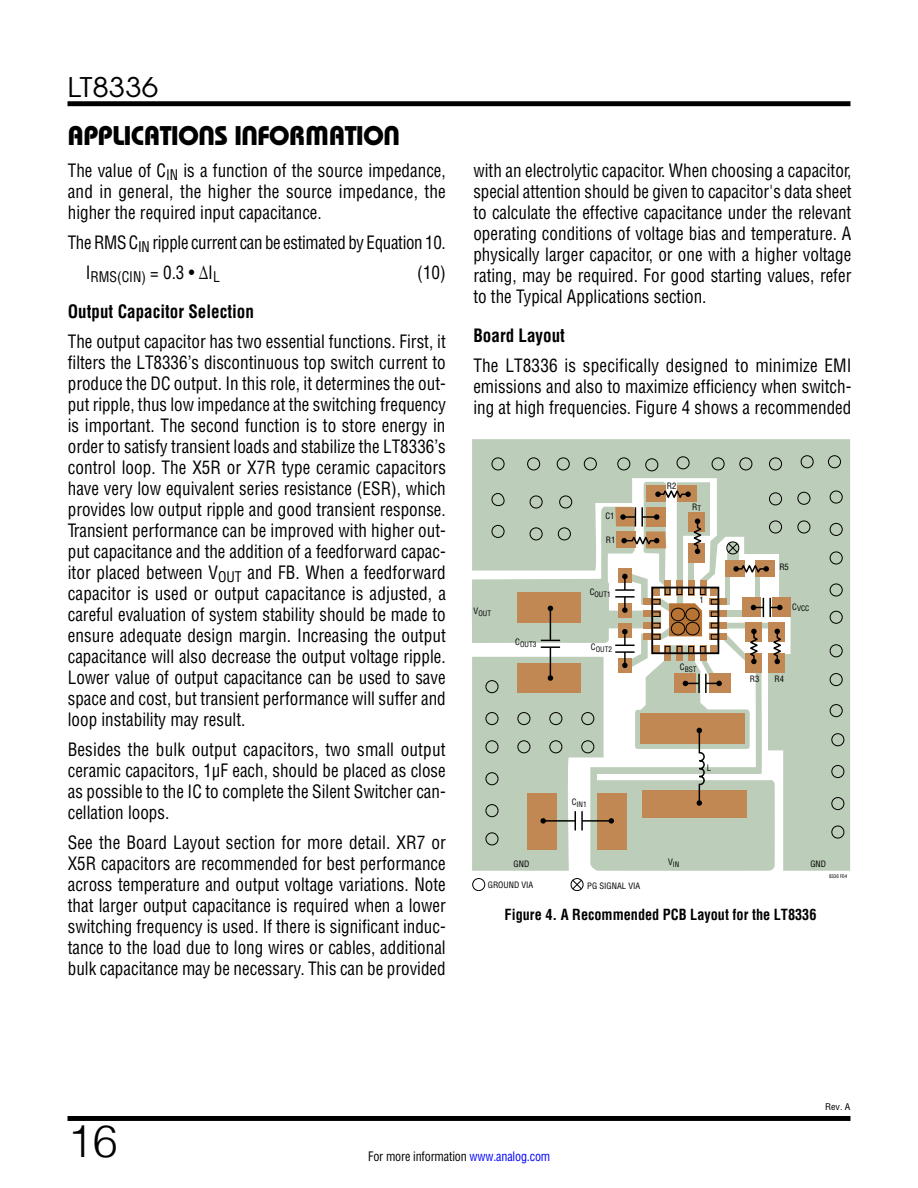
<style>
.page{position:relative;width:918px;height:1188px;background:#fff}
.page>*{position:absolute;margin:0;border:0;box-sizing:border-box;transform-origin:0 0}
.t1{font:300 45px "Helvetica";color:#000}
.t2{font:27px "Linear Bauhaus";letter-spacing:-.02em;color:#000}
.t3{font:27px "Avant Garde";color:#000;scale:1.1 1}
.t4{font:18px/21px "Linear Helv Cond";color:#000;text-align:justify;scale:.95 1}
.t5{font:18px/21px "Linear Helv Cond";color:#000;text-align:justify;scale:.96 1}
.t6{font:18px "Linear Helv Cond";color:#000;scale:.94 1}
.t7{font:700 18px "Linear Helv Cond";color:#000;scale:.95 1}
.t8{font:700 15px "Linear Helv Cond";color:#000;scale:.95 1}
.t9{font:14.4px "Linear Helv Cond";color:#000;scale:.95 1}
.t10{font:12.75px "Linear Helv Cond";letter-spacing:-.01em;color:#000;scale:.95 1}
.t11{font:9px "Linear Helv Cond";color:#000;scale:1.1 1}
.t12{font:8.55px "Linear Helv Cond";color:#000}
.t13{font:7.35px "Linear Helv Cond";color:#000}
.t14{font:4.95px "Linear Helv Cond";color:#000}
.s1{color:#00f}
</style>
<div class="page">
<div style="left:68px;top:101px;width:782px;height:5px;background:#000"></div>
<div style="left:68px;top:1116px;width:782px;height:5px;background:#000"></div>
<div style="left:472px;top:439px;width:378px;height:432px;background:#bccdb9"></div>
<div style="left:472px;top:878px;width:13px;height:13px;border:1px solid #000;border-radius:50%"></div>
<svg style="left:570px;top:878px;width:14px;height:13px"></svg>
<div style="left:492px;top:457px;width:12px;height:13px;border:1px solid #000;border-radius:50%"></div>
<div style="left:527px;top:457px;width:13px;height:13px;border:1px solid #000;border-radius:50%"></div>
<div style="left:557px;top:457px;width:13px;height:13px;border:1px solid #000;border-radius:50%"></div>
<div style="left:584px;top:457px;width:13px;height:13px;border:1px solid #000;border-radius:50%"></div>
<div style="left:617px;top:457px;width:13px;height:13px;border:1px solid #000;border-radius:50%"></div>
<div style="left:645px;top:458px;width:13px;height:13px;border:1px solid #000;border-radius:50%"></div>
<div style="left:677px;top:456px;width:13px;height:13px;border:1px solid #000;border-radius:50%"></div>
<div style="left:712px;top:457px;width:13px;height:13px;border:1px solid #000;border-radius:50%"></div>
<div style="left:739px;top:457px;width:13px;height:13px;border:1px solid #000;border-radius:50%"></div>
<div style="left:769px;top:457px;width:13px;height:13px;border:1px solid #000;border-radius:50%"></div>
<div style="left:798px;top:521px;width:12px;height:12px;border:1px solid #000;border-radius:50%"></div>
<div style="left:830px;top:523px;width:13px;height:13px;border:1px solid #000;border-radius:50%"></div>
<div style="left:830px;top:491px;width:13px;height:12px;border:1px solid #000;border-radius:50%"></div>
<div style="left:828px;top:455px;width:13px;height:13px;border:1px solid #000;border-radius:50%"></div>
<div style="left:830px;top:552px;width:13px;height:12px;border:1px solid #000;border-radius:50%"></div>
<div style="left:798px;top:492px;width:12px;height:13px;border:1px solid #000;border-radius:50%"></div>
<div style="left:801px;top:455px;width:13px;height:13px;border:1px solid #000;border-radius:50%"></div>
<div style="left:830px;top:584px;width:13px;height:12px;border:1px solid #000;border-radius:50%"></div>
<div style="left:830px;top:611px;width:13px;height:13px;border:1px solid #000;border-radius:50%"></div>
<div style="left:830px;top:644px;width:13px;height:13px;border:1px solid #000;border-radius:50%"></div>
<div style="left:830px;top:673px;width:13px;height:13px;border:1px solid #000;border-radius:50%"></div>
<div style="left:830px;top:704px;width:13px;height:13px;border:1px solid #000;border-radius:50%"></div>
<div style="left:831px;top:733px;width:13px;height:13px;border:1px solid #000;border-radius:50%"></div>
<div style="left:831px;top:765px;width:13px;height:13px;border:1px solid #000;border-radius:50%"></div>
<div style="left:831px;top:797px;width:13px;height:13px;border:1px solid #000;border-radius:50%"></div>
<div style="left:831px;top:826px;width:13px;height:12px;border:1px solid #000;border-radius:50%"></div>
<div style="left:772px;top:598px;width:19px;height:19px;background:#c18853"></div>
<div style="left:768px;top:653px;width:17px;height:20px;background:#c18853"></div>
<div style="left:768px;top:623px;width:17px;height:19px;background:#c18853"></div>
<svg style="left:472px;top:482px;width:312px;height:389px"></svg>
<div style="left:671px;top:608px;width:14px;height:13px;border:1px solid #000;border-radius:50%"></div>
<div style="left:671px;top:622px;width:14px;height:13px;border:1px solid #000;border-radius:50%"></div>
<div style="left:685px;top:608px;width:15px;height:13px;border:1px solid #000;border-radius:50%"></div>
<div style="left:686px;top:622px;width:14px;height:13px;border:1px solid #000;border-radius:50%"></div>
<h2 class="t3" style="left:68px;top:70px;width:84px">LT8336</h2>
<h2 class="t2" style="left:68px;top:119px;width:334px">APPLICATIONS INFORMATION</h2>
<p class="t4" style="left:68px;top:160px;width:399px">The value of C<sub>IN</sub> is a function of the source impedance, and in general, the higher the source impedance, the higher the required input capacitance.</p>
<p class="t6" style="left:68px;top:231px;width:404px">The RMS C<sub>IN</sub> ripple current can be estimated by Equation 10.</p>
<p class="t9" style="left:86px;top:268px;width:143px"><sup>I</sup>RMS(CIN) <sup>=</sup> <sup>0.3</sup> <sup>•</sup> <sup>∆I</sup>L</p>
<p class="t4" style="left:417px;top:262px;width:31px">(10)</p>
<p class="t7" style="left:68px;top:300px;width:198px">Output Capacitor Selection</p>
<p class="t4" style="left:68px;top:331px;width:400px">The output capacitor has two essential functions. First, it filters the LT8336’s discontinuous top switch current to produce the DC output. In this role, it determines the out&shy;put ripple, thus low impedance at the switching frequency is important. The second function is to store energy in order to satisfy transient loads and stabilize the LT8336’s control loop. The X5R or X7R type ceramic capacitors have very low equivalent series resistance (ESR), which provides low output ripple and good transient response.<br>Transient performance can be improved with higher out&shy;put capacitance and the addition of a feedforward capac&shy;itor placed between V<sub>OUT</sub> and FB. When a feedforward capacitor is used or output capacitance is adjusted, a careful evaluation of system stability should be made to ensure adequate design margin. Increasing the output capacitance will also decrease the output voltage ripple.<br>Lower value of output capacitance can be used to save space and cost, but transient performance will suffer and loop instability may result.</p>
<p class="t5" style="left:68px;top:739px;width:395px">Besides the bulk output capacitors, two small output ceramic capacitors, 1µF each, should be placed as close as possible to the IC to complete the Silent Switcher can&shy;cellation loops.</p>
<p class="t5" style="left:68px;top:832px;width:396px">See the Board Layout section for more detail. XR7 or X5R capacitors are recommended for best performance across temperature and output voltage variations. Note that larger output capacitance is required when a lower switching frequency is used. If there is significant induc&shy;tance to the load due to long wires or cables, additional bulk capacitance may be necessary. This can be provided</p>
<p class="t4" style="left:473px;top:160px;width:400px">with an electrolytic capacitor. When choosing a capacitor, special attention should be given to capacitor's data sheet to calculate the effective capacitance under the relevant operating conditions of voltage bias and temperature. A physically larger capacitor, or one with a higher voltage rating, may be required. For good starting values, refer to the Typical Applications section.</p>
<p class="t7" style="left:473px;top:324px;width:98px">Board Layout</p>
<p class="t5" style="left:473px;top:355px;width:395px">The LT8336 is specifically designed to minimize EMI emissions and also to maximize efficiency when switch&shy;ing at high frequencies. Figure 4 shows a recommended</p>
<p class="t13" style="left:474px;top:609px;width:19px"><sup>V</sup>OUT</p>
<p class="t13" style="left:515px;top:639px;width:23px"><sup>C</sup>OUT3</p>
<p class="t12" style="left:605px;top:510px;width:11px">C1</p>
<p class="t12" style="left:606px;top:535px;width:11px">R1</p>
<p class="t13" style="left:590px;top:589px;width:23px"><sup>C</sup>OUT1</p>
<p class="t13" style="left:591px;top:645px;width:23px"><sup>C</sup>OUT2</p>
<p class="t12" style="left:667px;top:481px;width:11px">R2</p>
<p class="t12" style="left:692px;top:501px;width:10px">R<sub>T</sub></p>
<p class="t12" style="left:700px;top:595px;width:6px">1</p>
<p class="t13" style="left:680px;top:665px;width:18px"><sup>C</sup>BST</p>
<p class="t12" style="left:779px;top:562px;width:11px">R5</p>
<p class="t13" style="left:792px;top:604px;width:19px"><sup>C</sup>VCC</p>
<p class="t12" style="left:750px;top:673px;width:11px">R3</p>
<p class="t12" style="left:775px;top:673px;width:11px">R4</p>
<p class="t13" style="left:572px;top:800px;width:17px"><sup>C</sup>IN1</p>
<p class="t12" style="left:707px;top:762px;width:6px">L</p>
<p class="t13" style="left:668px;top:859px;width:13px"><sup>V</sup>IN</p>
<p class="t12" style="left:514px;top:858px;width:17px">GND</p>
<p class="t12" style="left:810px;top:858px;width:17px">GND</p>
<p class="t14" style="left:829px;top:873px;width:20px">8336 F04</p>
<p class="t12" style="left:488px;top:880px;width:47px">GROUND VIA</p>
<p class="t12" style="left:587px;top:880px;width:55px">PG SIGNAL VIA</p>
<p class="t8" style="left:505px;top:905px;width:330px">Figure 4. A Recommended PCB Layout for the LT8336</p>
<p class="t11" style="left:825px;top:1102px;width:24px">Rev. A</p>
<h1 class="t1" style="left:68px;top:1103px;width:52px">16</h1>
<p class="t10" style="left:368px;top:1148px;width:193px">For more information <span class="s1">www.analog.com</span></p>
</div>
